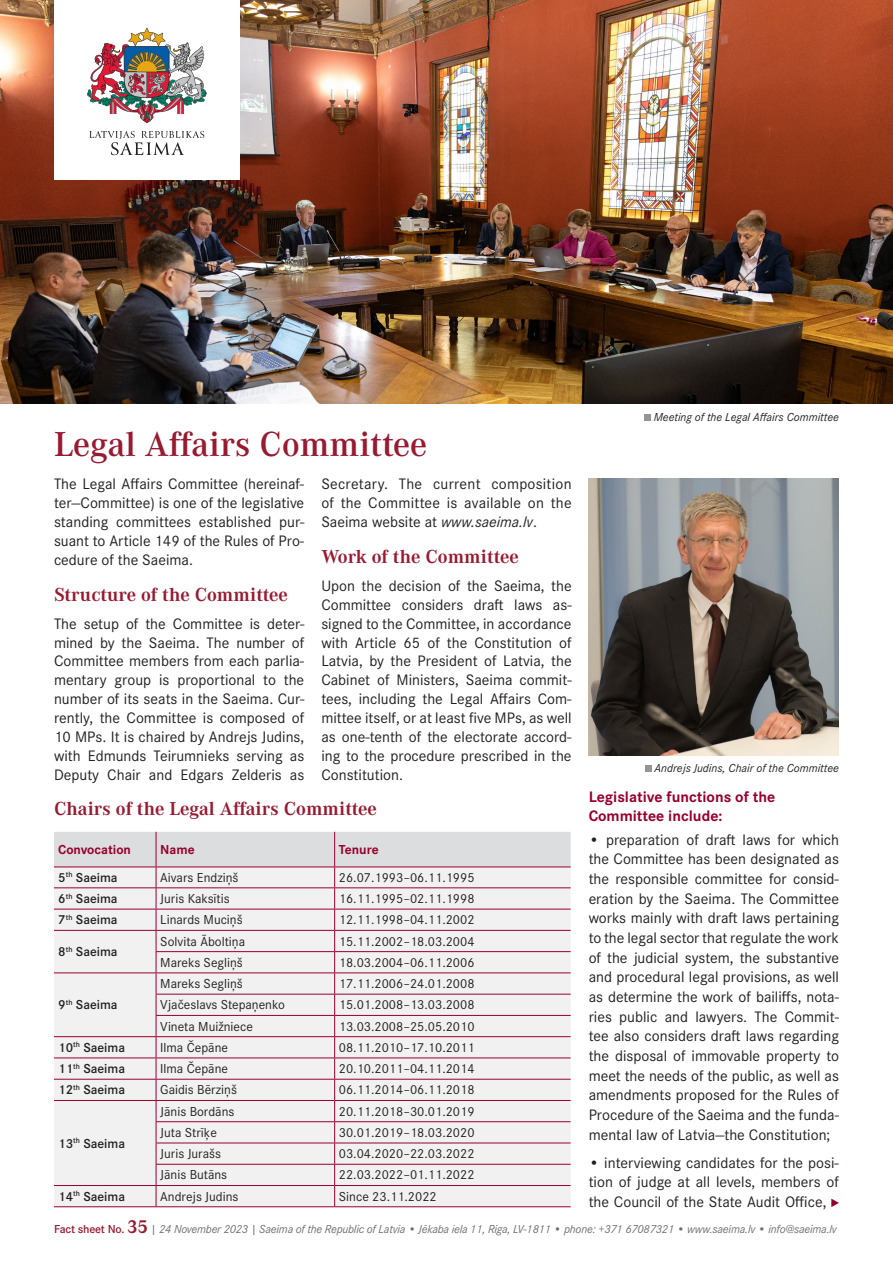
<style>
.page{position:relative;width:893px;height:1263px;background:#fff}
.page>*{position:absolute;margin:0;border:0;box-sizing:border-box;transform-origin:0 0}
.t1{font:600 36px "Corporate A Pro";color:#981a31}
.t2{font:700 19.5px "Corporate A Pro";color:#981a31}
.t3{font:15.75px/18.9px "Corporate S Pro";color:#231f20;text-align:justify}
.t4{font:700 15.75px/18.8px "Corporate S Pro";color:#98002e}
.t5{font:13.5px "Corporate S Pro";color:#231f20}
.t6{font:600 13.5px "Corporate S Pro";color:#231f20}
.t7{font:700 13.5px "Corporate S Pro";color:#98002e}
.t8{font:italic 12px "Corporate S Pro";letter-spacing:-.015em;color:#6d6e71}
.t9{font:italic 12px "Corporate S Pro";color:#231f20}
.s1{font-style:italic}
.s2{font-weight:600;font-style:normal;color:#981a31}
.s3{font-family:"Corporate A Pro";font-weight:700;font-style:normal;font-size:19.5px;color:#981a31}
</style>
<div class="page">
<img style="left:0;top:0;width:893px;height:404px">
<div style="left:644px;top:415px;width:7px;height:6px;background:#939598"></div>
<div style="left:54px;top:0;width:186px;height:180px;background:#fff"></div>
<img style="left:87px;top:28px;width:120px;height:95px">
<svg style="left:89px;top:131px;width:115px;height:24px"></svg>
<hr style="left:54px;top:1206px;width:102px;height:1px;background:#98002e">
<hr style="left:156px;top:1206px;width:179px;height:1px;background:#98002e">
<hr style="left:335px;top:1206px;width:236px;height:1px;background:#98002e">
<svg style="left:54px;top:832px;width:517px;height:374px"></svg>
<hr style="left:54px;top:1079px;width:102px;height:1px;background:#98002e">
<hr style="left:156px;top:1079px;width:179px;height:1px;background:#98002e">
<hr style="left:335px;top:1079px;width:236px;height:1px;background:#98002e">
<div style="left:645px;top:766px;width:7px;height:6px;background:#939598"></div>
<img style="left:589px;top:479px;width:250px;height:276px">
<svg style="left:831px;top:1198px;width:8px;height:9px"></svg>
<h1 class="t1" style="left:54px;top:420px;width:375px">Legal Affairs Committee</h1>
<p class="t3" style="left:54px;top:474px;width:252px">The Legal Affairs Committee (hereinaf&shy;ter—Committee) is one of the legislative standing committees established pur&shy;suant to Article 149 of the Rules of Pro&shy;cedure of the Saeima.</p>
<p class="t2" style="left:54px;top:582px;width:235px">Structure of the Committee</p>
<p class="t3" style="left:54px;top:613px;width:252px">The setup of the Committee is deter&shy;mined by the Saeima. The number of Committee members from each parlia&shy;mentary group is proportional to the number of its seats in the Saeima. Cur&shy;rently, the Committee is composed of 10 MPs. It is chaired by Andrejs Judins, with Edmunds Teirumnieks serving as Deputy Chair and Edgars Zelderis as</p>
<p class="t3" style="left:321px;top:474px;width:252px">Secretary. The current composition of the Committee is available on the Saeima website at <span class="s1">www.saeima.lv</span>.</p>
<p class="t2" style="left:321px;top:544px;width:199px">Work of the Committee</p>
<p class="t3" style="left:321px;top:575px;width:252px">Upon the decision of the Saeima, the Committee considers draft laws as&shy;signed to the Committee, in accordance with Article 65 of the Constitution of Latvia, by the President of Latvia, the Cabinet of Ministers, Saeima commit&shy;tees, including the Legal Affairs Com&shy;mittee itself, or at least five MPs, as well as one-tenth of the electorate accord&shy;ing to the procedure prescribed in the Constitution.</p>
<p class="t2" style="left:54px;top:796px;width:324px">Chairs of the Legal Affairs Committee</p>
<p class="t7" style="left:58px;top:839px;width:74px">Convocation</p>
<p class="t7" style="left:160px;top:839px;width:36px">Name</p>
<p class="t7" style="left:339px;top:839px;width:41px">Tenure</p>
<p class="t6" style="left:58px;top:867px;width:61px">5<sup>th</sup> Saeima</p>
<p class="t5" style="left:160px;top:867px;width:80px">Aivars Endziņš</p>
<p class="t5" style="left:339px;top:867px;width:137px">26.07.1993–06.11.1995</p>
<p class="t6" style="left:58px;top:888px;width:61px">6<sup>th</sup> Saeima</p>
<p class="t5" style="left:160px;top:889px;width:71px">Juris Kaksītis</p>
<p class="t5" style="left:339px;top:889px;width:137px">16.11.1995–02.11.1998</p>
<p class="t6" style="left:58px;top:910px;width:61px">7<sup>th</sup> Saeima</p>
<p class="t5" style="left:160px;top:910px;width:84px">Linards Muciņš</p>
<p class="t5" style="left:339px;top:910px;width:137px">12.11.1998–04.11.2002</p>
<p class="t6" style="left:58px;top:942px;width:61px">8<sup>th</sup> Saeima</p>
<p class="t5" style="left:160px;top:931px;width:86px">Solvita Āboltiņa</p>
<p class="t5" style="left:339px;top:931px;width:137px">15.11.2002–18.03.2004</p>
<p class="t5" style="left:160px;top:952px;width:84px">Mareks Segliņš</p>
<p class="t5" style="left:339px;top:952px;width:137px">18.03.2004–06.11.2006</p>
<p class="t6" style="left:58px;top:995px;width:61px">9<sup>th</sup> Saeima</p>
<p class="t5" style="left:160px;top:974px;width:84px">Mareks Segliņš</p>
<p class="t5" style="left:339px;top:974px;width:137px">17.11.2006–24.01.2008</p>
<p class="t5" style="left:160px;top:995px;width:126px">Vjačeslavs Stepaņenko</p>
<p class="t5" style="left:339px;top:995px;width:137px">15.01.2008–13.03.2008</p>
<p class="t5" style="left:160px;top:1016px;width:94px">Vineta Muižniece</p>
<p class="t5" style="left:339px;top:1016px;width:137px">13.03.2008–25.05.2010</p>
<p class="t6" style="left:58px;top:1037px;width:68px">10<sup>th</sup> Saeima</p>
<p class="t5" style="left:160px;top:1037px;width:69px">Ilma Čepāne</p>
<p class="t5" style="left:339px;top:1037px;width:137px">08.11.2010–17.10.2011</p>
<p class="t6" style="left:58px;top:1059px;width:68px">11<sup>th</sup> Saeima</p>
<p class="t5" style="left:160px;top:1059px;width:69px">Ilma Čepāne</p>
<p class="t5" style="left:339px;top:1059px;width:137px">20.10.2011–04.11.2014</p>
<p class="t6" style="left:58px;top:1080px;width:68px">12<sup>th</sup> Saeima</p>
<p class="t5" style="left:160px;top:1080px;width:78px">Gaidis Bērziņš</p>
<p class="t5" style="left:339px;top:1080px;width:137px">06.11.2014–06.11.2018</p>
<p class="t6" style="left:58px;top:1133px;width:68px">13<sup>th</sup> Saeima</p>
<p class="t5" style="left:160px;top:1101px;width:76px">Jānis Bordāns</p>
<p class="t5" style="left:339px;top:1101px;width:137px">20.11.2018–30.01.2019</p>
<p class="t5" style="left:160px;top:1122px;width:58px">Juta Strīķe</p>
<p class="t5" style="left:339px;top:1122px;width:137px">30.01.2019–18.03.2020</p>
<p class="t5" style="left:160px;top:1144px;width:62px">Juris Jurašs</p>
<p class="t5" style="left:339px;top:1144px;width:137px">03.04.2020–22.03.2022</p>
<p class="t5" style="left:160px;top:1165px;width:68px">Jānis Butāns</p>
<p class="t5" style="left:339px;top:1165px;width:137px">22.03.2022–01.11.2022</p>
<p class="t6" style="left:58px;top:1186px;width:68px">14<sup>th</sup> Saeima</p>
<p class="t5" style="left:160px;top:1186px;width:80px">Andrejs Judins</p>
<p class="t5" style="left:339px;top:1186px;width:99px">Since 23.11.2022</p>
<p class="t9" style="left:654px;top:408px;width:187px">Meeting of the Legal Affairs Committee</p>
<p class="t9" style="left:655px;top:759px;width:186px">Andrejs Judins, Chair of the Committee</p>
<p class="t4" style="left:589px;top:786px;width:188px">Legislative functions of the<br>Committee include:</p>
<p class="t3" style="left:589px;top:828px;width:252px;line-height:19.6px">• preparation of draft laws for which the Committee has been designated as the responsible committee for consid&shy;eration by the Saeima. The Committee works mainly with draft laws pertaining to the legal sector that regulate the work of the judicial system, the substantive and procedural legal provisions, as well as determine the work of bailiffs, nota&shy;ries public and lawyers. The Commit&shy;tee also considers draft laws regarding the disposal of immovable property to meet the needs of the public, as well as amendments proposed for the Rules of Procedure of the Saeima and the funda&shy;mental law of Latvia—the Constitution;</p>
<p class="t3" style="left:589px;top:1151px;width:252px;line-height:19.6px">• interviewing candidates for the posi&shy;tion of judge at all levels, members of the Council of the State Audit Office,</p>
<p class="t8" style="left:54px;top:1220px;width:784px"><span class="s2">Fact sheet No.</span> <span class="s3">35</span> | 24 November 2023 | Saeima of the Republic of Latvia • Jēkaba iela 11, Riga, LV-1811 • phone: +371 67087321 • www.saeima.lv • info@saeima.lv</p>
</div>
